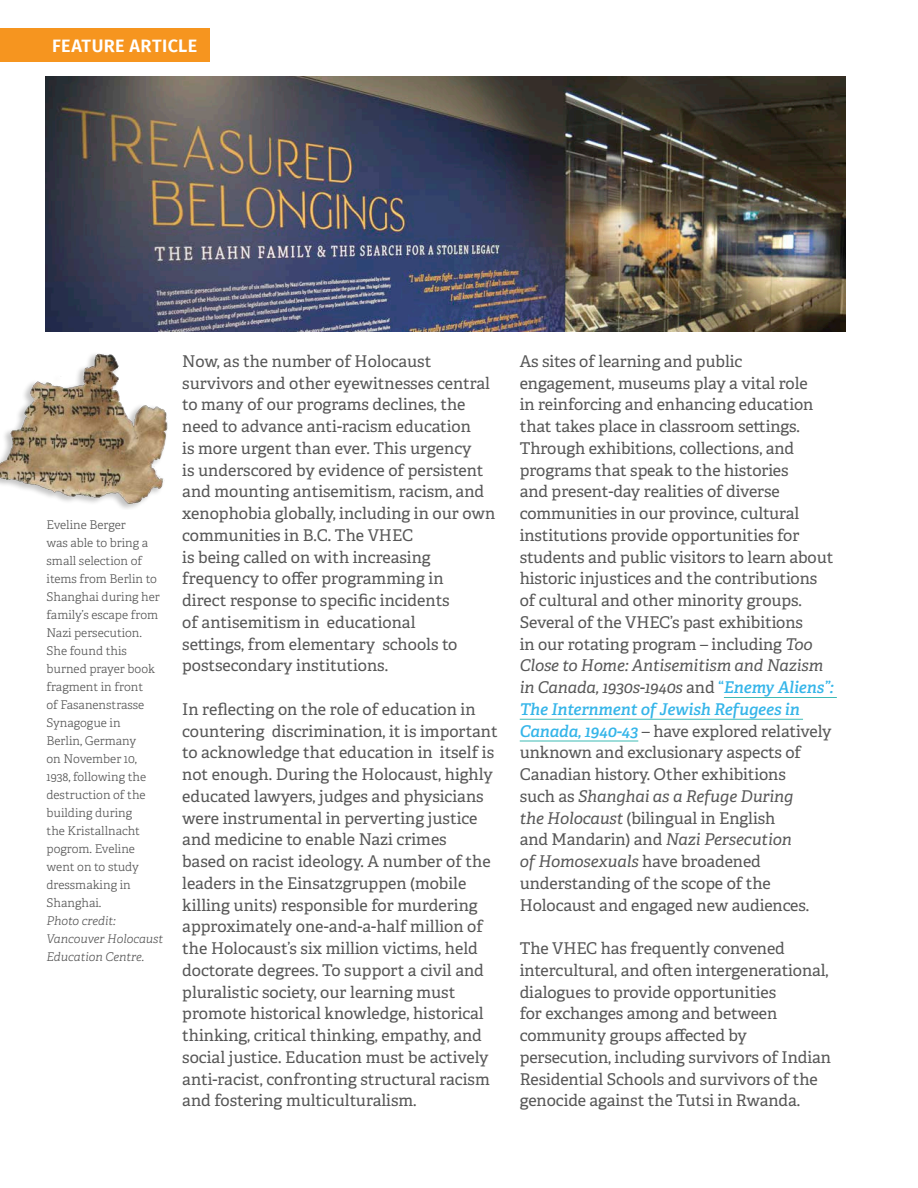
<style>
.page{position:relative;width:918px;height:1188px;background:#fff}
.page>*{position:absolute;margin:0;border:0;box-sizing:border-box;transform-origin:0 0}
.H1_-_All_Caps{font:600 18px "Fira Sans";letter-spacing:.02em;color:#fff}
.t1{font:16.2px/21.8px "Adelle";letter-spacing:-.005em;color:#575757}
.Caption_-_Right{font:300 12px/18px "Adelle";color:#575757}
.Caption_-_Right-2{font:italic 300 12px/18px "Adelle";color:#575757}
.s1{font-style:italic}
.s2{font-weight:600;color:#35b5e9}
.s3{font-weight:600;font-style:italic;color:#35b5e9}
</style>
<div class="page">
<hr style="left:724px;top:697px;width:113px;height:1px;background:#3dbab5">
<hr style="left:520px;top:719px;width:283px;height:1px;background:#3dbab5">
<hr style="left:520px;top:741px;width:118px;height:1px;background:#3dbab5">
<img style="left:45px;top:76px;width:801px;height:255px">
<img style="left:0;top:353px;width:168px;height:156px">
<div style="left:0;top:28px;width:210px;height:34px;background:#f6951f"></div>
<p class="H1_-_All_Caps" style="left:52px;top:31px;width:146px">FEATURE ARTICLE</p>
<p class="Caption_-_Right" style="left:47px;top:516px;width:115px">Eveline Berger<br>was able to bring a small selection of items from Berlin to<br>Shanghai during her family’s escape from<br>Nazi persecution.<br>She found this burned prayer book fragment in front<br>of Fasanenstrasse<br>Synagogue in<br>Berlin, Germany<br>on November 10,<br>1938, following the destruction of the building during<br>the Kristallnacht pogrom. Eveline went on to study dressmaking in<br>Shanghai.</p>
<p class="Caption_-_Right-2" style="left:47px;top:912px;width:118px">Photo credit:<br>Vancouver Holocaust<br>Education Centre.</p>
<p class="t1" style="left:182px;top:350px;width:315px">Now, as the number of Holocaust survivors and other eyewitnesses central to many of our programs declines, the need to advance anti-racism education<br>is more urgent than ever. This urgency<br>is underscored by evidence of persistent and mounting antisemitism, racism, and xenophobia globally, including in our own communities in B.C. The VHEC<br>is being called on with increasing frequency to offer programming in<br>direct response to specific incidents<br>of antisemitism in educational<br>settings, from elementary schools to postsecondary institutions.</p>
<p class="t1" style="left:182px;top:698px;width:317px">In reflecting on the role of education in countering discrimination, it is important to acknowledge that education in itself is not enough. During the Holocaust, highly educated lawyers, judges and physicians were instrumental in perverting justice and medicine to enable Nazi crimes<br>based on racist ideology. A number of the leaders in the Einsatzgruppen (mobile killing units) responsible for murdering approximately one-and-a-half million of the Holocaust’s six million victims, held doctorate degrees. To support a civil and pluralistic society, our learning must promote historical knowledge, historical thinking, critical thinking, empathy, and social justice. Education must be actively anti-racist, confronting structural racism and fostering multiculturalism.</p>
<p class="t1" style="left:520px;top:350px;width:315px">As sites of learning and public engagement, museums play a vital role<br>in reinforcing and enhancing education that takes place in classroom settings.<br>Through exhibitions, collections, and programs that speak to the histories<br>and present-day realities of diverse communities in our province, cultural institutions provide opportunities for students and public visitors to learn about historic injustices and the contributions of cultural and other minority groups.<br>Several of the VHEC’s past exhibitions<br>in our rotating program – including <span class="s1">Too Close to Home: Antisemitism and Nazism in Canada, 1930s-1940s</span> and <span class="s2">“</span><span class="s3">Enemy Aliens”:<br>The Internment of Jewish Refugees in Canada, 1940-43</span> – have explored relatively unknown and exclusionary aspects of Canadian history. Other exhibitions<br>such as <span class="s1">Shanghai as a Refuge During<br>the Holocaust</span> (bilingual in English<br>and Mandarin) and <span class="s1">Nazi Persecution<br>of Homosexuals</span> have broadened understanding of the scope of the Holocaust and engaged new audiences.</p>
<p class="t1" style="left:520px;top:938px;width:313px">The VHEC has frequently convened intercultural, and often intergenerational, dialogues to provide opportunities<br>for exchanges among and between community groups affected by persecution, including survivors of Indian Residential Schools and survivors of the genocide against the Tutsi in Rwanda.</p>
</div>
